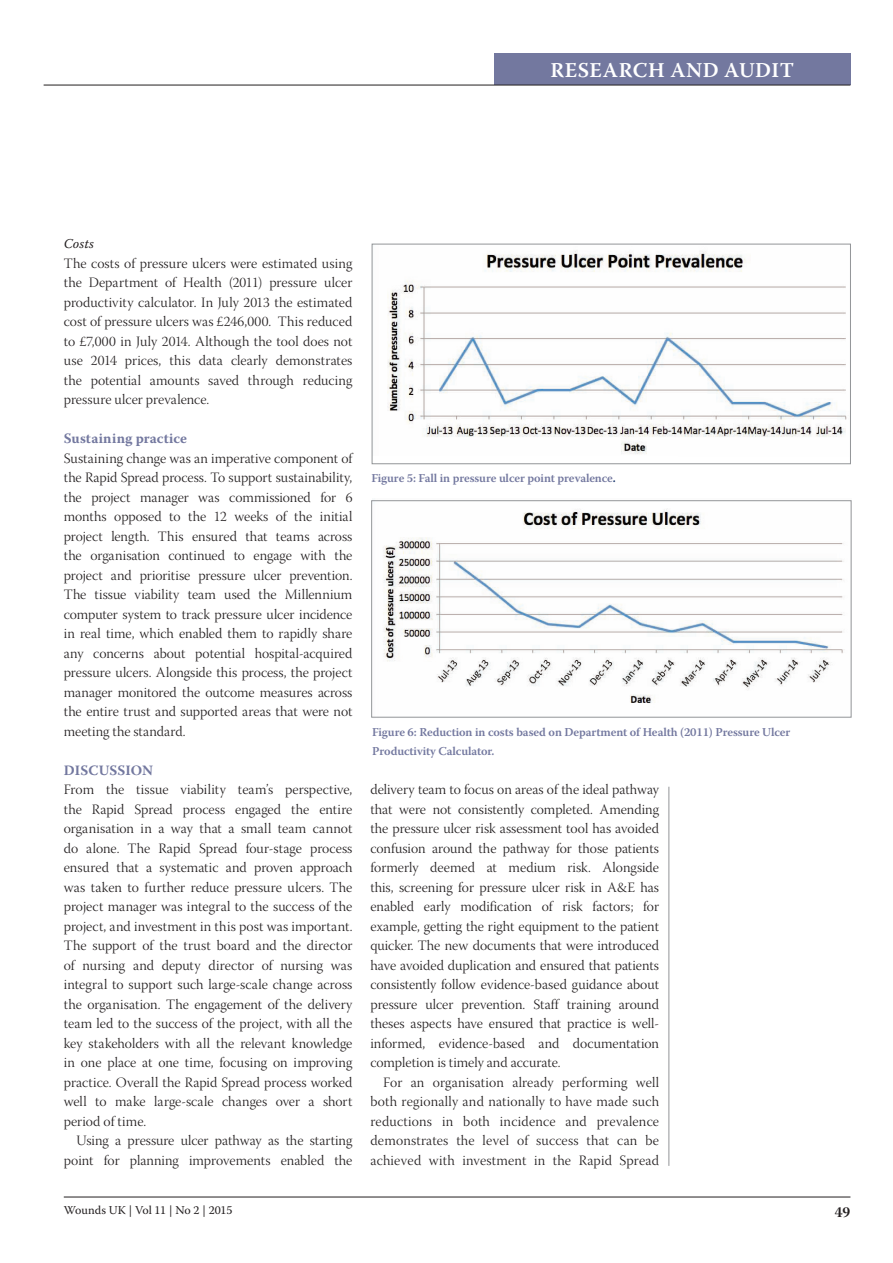
<style>
.page{position:relative;width:893px;height:1263px;background:#fff}
.page>*{position:absolute;margin:0;border:0;box-sizing:border-box;transform-origin:0 0}
.t1{font:600 21px "Warnock Pro";letter-spacing:.025em;color:#fff}
.t2{font:15px "Warnock Pro Bold Subh";color:#231f20}
.t3{font:14.25px/19.5px "Warnock Pro Light Subh";color:#231f20;text-align:justify}
.t4{font:700 14.25px "Warnock Pro";letter-spacing:.015em;color:#73789f}
.t5{font:italic 13.5px "Warnock Pro";letter-spacing:.015em;color:#231f20}
.t6{font:600 12px/19.5px "Warnock Pro";letter-spacing:-.01em;color:#73789f}
.t7{font:12px "Warnock Pro";letter-spacing:-.005em;color:#231f20}
.s1{color:#0f2d65}
</style>
<div class="page">
<hr style="left:64px;top:1196px;width:786px;height:1px;background:#231f20">
<div style="left:494px;top:53px;width:356px;height:32px;background:#73789f"></div>
<hr style="left:44px;top:85px;width:806px;height:1px;background:#231f20">
<hr style="left:668px;top:787px;width:1px;height:379px;background:#939598">
<img style="left:387px;top:251px;width:460px;height:203px">
<img style="left:372px;top:509px;width:479px;height:209px">
<div style="left:371px;top:500px;width:480px;height:217px;border:1px solid #939598"></div>
<div style="left:372px;top:244px;width:479px;height:220px;border:1px solid #939598"></div>
<h1 class="t1" style="left:550px;top:57px;width:245px">RESEARCH AND AUDIT</h1>
<p class="t5" style="left:64px;top:236px;width:32px">Costs</p>
<p class="t3" style="left:64px;top:255px;width:290px">The costs of pressure ulcers were estimated using the Department of Health (2011) pressure ulcer productivity calculator. In July 2013 the estimated cost of pressure ulcers was £246,000. This reduced to £7,000 in July 2014. Although the tool does not use 2014 prices, this data clearly demonstrates the potential amounts saved through reducing pressure ulcer prevalence.</p>
<p class="t4" style="left:64px;top:430px;width:125px">Sustaining practice</p>
<p class="t3" style="left:64px;top:450px;width:290px">Sustaining change was an imperative component of the Rapid Spread process. To support sustainability, the project manager was commissioned for 6 months opposed to the 12 weeks of the initial project length. This ensured that teams across the organisation continued to engage with the project and prioritise pressure ulcer prevention.<br>The tissue viability team used the Millennium computer system to track pressure ulcer incidence in real time, which enabled them to rapidly share any concerns about potential hospital-acquired pressure ulcers. Alongside this process, the project manager monitored the outcome measures across the entire trust and supported areas that were not meeting the standard.</p>
<p class="t4" style="left:64px;top:761px;width:91px">DISCUSSION</p>
<p class="t3" style="left:64px;top:781px;width:290px">From the tissue viability team’s perspective, the Rapid Spread process engaged the entire organisation in a way that a small team cannot do alone. The Rapid Spread four-stage process ensured that a systematic and proven approach was taken to further reduce pressure ulcers. The project manager was integral to the success of the project, and investment in this post was important.<br>The support of the trust board and the director of nursing and deputy director of nursing was integral to support such large-scale change across the organisation. The engagement of the delivery team led to the success of the project, with all the key stakeholders with all the relevant knowledge in one place at one time, focusing on improving practice. Overall the Rapid Spread process worked well to make large-scale changes over a short period of time.</p>
<p class="t3" style="left:64px;top:1132px;width:290px;text-align:right">Using a pressure ulcer pathway as the starting point for planning improvements enabled the</p>
<p class="t7" style="left:64px;top:1203px;width:170px">Wounds UK | Vol 11 | No 2 | 2015</p>
<p class="t6" style="left:371px;top:468px;width:246px">Figure 5: Fall in pressure ulcer point prevalence<span class="s1">.</span></p>
<p class="t6" style="left:372px;top:722px;width:420px">Figure 6: Reduction in costs based on Department of Health (2011) Pressure Ulcer<br>Productivity Calculator.</p>
<p class="t3" style="left:370px;top:781px;width:290px">delivery team to focus on areas of the ideal pathway that were not consistently completed. Amending the pressure ulcer risk assessment tool has avoided confusion around the pathway for those patients formerly deemed at medium risk. Alongside this, screening for pressure ulcer risk in A&amp;E has enabled early modification of risk factors; for example, getting the right equipment to the patient quicker. The new documents that were introduced have avoided duplication and ensured that patients consistently follow evidence-based guidance about pressure ulcer prevention. Staff training around theses aspects have ensured that practice is well&shy;informed, evidence-based and documentation completion is timely and accurate.</p>
<p class="t3" style="left:370px;top:1074px;width:290px;text-indent:13px">For an organisation already performing well both regionally and nationally to have made such reductions in both incidence and prevalence demonstrates the level of success that can be achieved with investment in the Rapid Spread</p>
<p class="t2" style="left:835px;top:1203px;width:17px">49</p>
</div>
